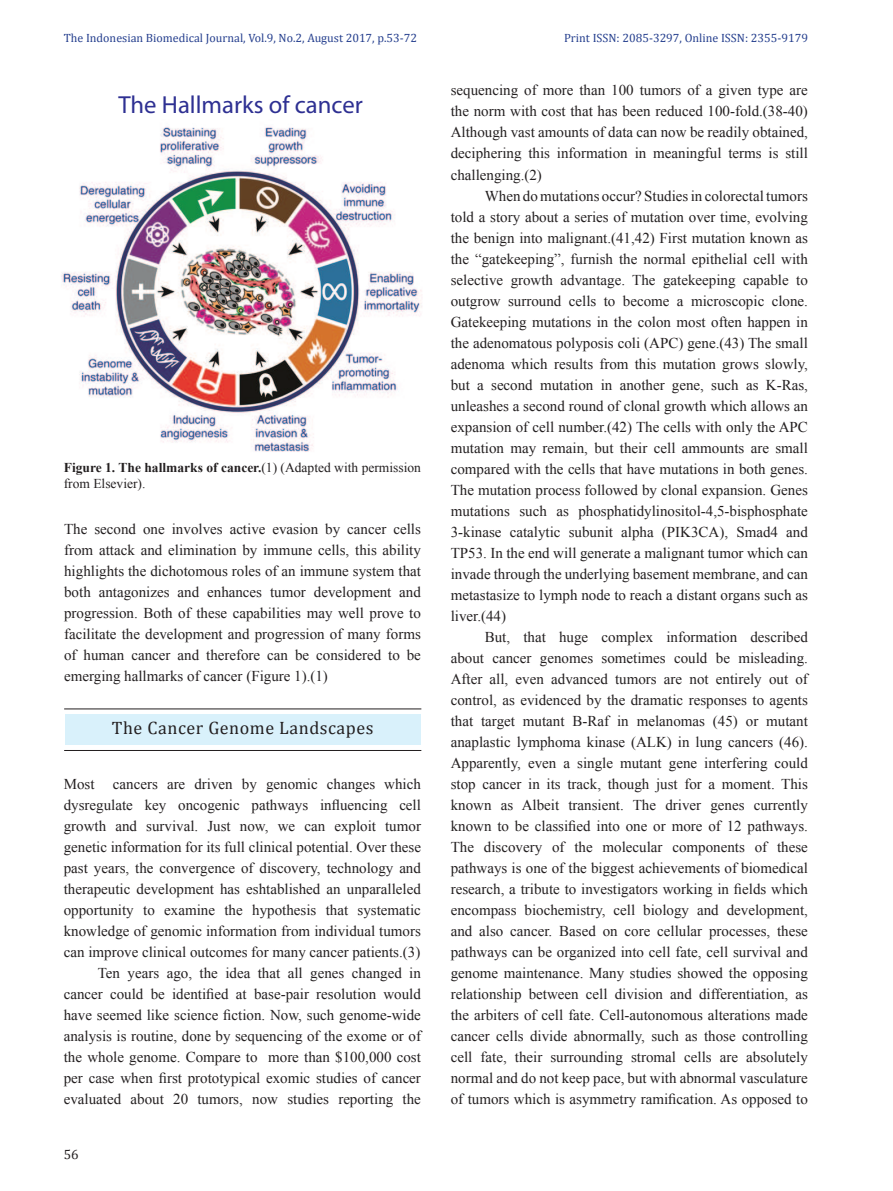
<style>
.page{position:relative;width:893px;height:1191px;background:#fff}
.page>*{position:absolute;margin:0;border:0;box-sizing:border-box;transform-origin:0 0}
.t1{font:24.75px "Myriad Pro";color:#2e3092}
.t2{font:18px "Cambria";letter-spacing:.03em;color:#231f20}
.t3{font:15px/21px "Times New Roman";color:#231f20;text-align:justify}
.t4{font:13.5px/16.5px "Times New Roman";color:#231f20}
.t5{font:13.5px "Cambria";color:#231f20}
.t6{font:12px "Cambria";color:#253f8e}
.s1{font-weight:700}
</style>
<div class="page">
<hr style="left:64px;top:708px;width:357px;height:1px;background:#231f20">
<hr style="left:64px;top:750px;width:357px;height:1px;background:#231f20">
<div style="left:65px;top:714px;width:356px;height:31px;background:#d9f1fb"></div>
<img style="left:61px;top:127px;width:361px;height:325px">
<p class="t6" style="left:64px;top:34px;width:355px">The Indonesian Biomedical Journal, Vol.9, No.2, August 2017, p.53-72</p>
<p class="t6" style="left:564px;top:34px;width:245px">Print ISSN: 2085-3297, Online ISSN: 2355-9179</p>
<h1 class="t1" style="left:118px;top:90px;width:246px">The Hallmarks of cancer</h1>
<p class="t4" style="left:64px;top:460px;width:359px"><span class="s1">Figure 1. The hallmarks of cancer.</span>(1) (Adapted with permission from Elsevier).</p>
<p class="t3" style="left:64px;top:519px;width:358px">The second one involves active evasion by cancer cells from attack and elimination by immune cells, this ability highlights the dichotomous roles of an immune system that both antagonizes and enhances tumor development and progression. Both of these capabilities may well prove to facilitate the development and progression of many forms of human cancer and therefore can be considered to be emerging hallmarks of cancer (Figure 1).(1)</p>
<p class="t2" style="left:112px;top:721px;width:263px">The Cancer Genome Landscapes</p>
<p class="t3" style="left:64px;top:774px;width:359px;text-align:right">Most cancers are driven by genomic changes which dysregulate key oncogenic pathways influencing cell growth and survival. Just now, we can exploit tumor genetic information for its full clinical potential. Over these past years, the convergence of discovery, technology and therapeutic development has eshtablished an unparalleled opportunity to examine the hypothesis that systematic knowledge of genomic information from individual tumors can improve clinical outcomes for many cancer patients.(3)<br>Ten years ago, the idea that all genes changed in cancer could be identified at base-pair resolution would have seemed like science fiction. Now, such genome-wide analysis is routine, done by sequencing of the exome or of the whole genome. Compare to more than $100,000 cost per case when first prototypical exomic studies of cancer evaluated about 20 tumors, now studies reporting the</p>
<p class="t5" style="left:64px;top:1146px;width:16px">56</p>
<p class="t3" style="left:451px;top:81px;width:359px">sequencing of more than 100 tumors of a given type are the norm with cost that has been reduced 100-fold.(38-40)<br>Although vast amounts of data can now be readily obtained, deciphering this information in meaningful terms is still challenging.(2)</p>
<p class="t3" style="left:451px;top:186px;width:359px;text-indent:34px">When do mutations occur? Studies in colorectal tumors told a story about a series of mutation over time, evolving the benign into malignant.(41,42) First mutation known as the “gatekeeping”, furnish the normal epithelial cell with selective growth advantage. The gatekeeping capable to outgrow surround cells to become a microscopic clone.<br>Gatekeeping mutations in the colon most often happen in the adenomatous polyposis coli (APC) gene.(43) The small adenoma which results from this mutation grows slowly, but a second mutation in another gene, such as K-Ras, unleashes a second round of clonal growth which allows an expansion of cell number.(42) The cells with only the APC mutation may remain, but their cell ammounts are small compared with the cells that have mutations in both genes.<br>The mutation process followed by clonal expansion. Genes mutations such as phosphatidylinositol-4,5-bisphosphate 3-kinase catalytic subunit alpha (PIK3CA), Smad4 and TP53. In the end will generate a malignant tumor which can invade through the underlying basement membrane, and can metastasize to lymph node to reach a distant organs such as liver.(44)</p>
<p class="t3" style="left:451px;top:627px;width:359px;text-indent:34px">But, that huge complex information described about cancer genomes sometimes could be misleading.<br>After all, even advanced tumors are not entirely out of control, as evidenced by the dramatic responses to agents that target mutant B-Raf in melanomas (45) or mutant anaplastic lymphoma kinase (ALK) in lung cancers (46).<br>Apparently, even a single mutant gene interfering could stop cancer in its track, though just for a moment. This known as Albeit transient. The driver genes currently known to be classified into one or more of 12 pathways.<br>The discovery of the molecular components of these pathways is one of the biggest achievements of biomedical research, a tribute to investigators working in fields which encompass biochemistry, cell biology and development, and also cancer. Based on core cellular processes, these pathways can be organized into cell fate, cell survival and genome maintenance. Many studies showed the opposing relationship between cell division and differentiation, as the arbiters of cell fate. Cell-autonomous alterations made cancer cells divide abnormally, such as those controlling cell fate, their surrounding stromal cells are absolutely normal and do not keep pace, but with abnormal vasculature of tumors which is asymmetry ramification. As opposed to</p>
</div>
